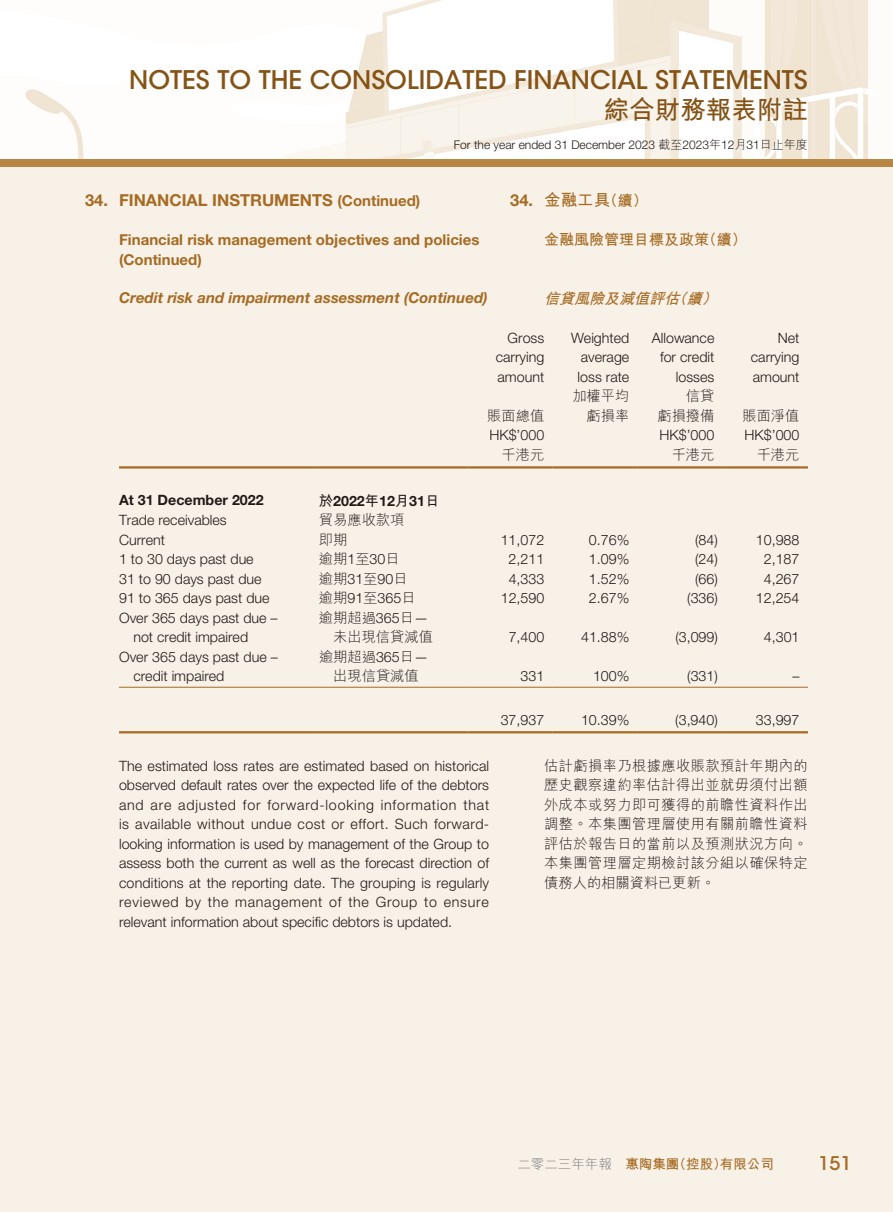
<style>
.page{position:relative;width:893px;height:1212px;background:#fff}
.page>*{position:absolute;margin:0;border:0;box-sizing:border-box;transform-origin:0 0}
.t1{font:500 25.5px "ITC Avant Garde Std";color:#845316}
.t2{font:700 25.5px "M Hei HK";color:#845316}
.t3{font:500 18.75px "ITC Avant Garde Std";color:#a66b23}
.t4{font:700 16.5px "Helvetica Neue LT Std";color:#a66b23}
.t5{font:700 16.5px "M Hei HK";color:#a66b23}
.t6{font:700 15px/19.5px "Helvetica Neue LT Std";color:#a66b23}
.t7{font:italic 700 15px "Helvetica Neue LT Std";color:#a66b23}
.t8{font:700 15px "M Hei HK";color:#a66b23}
.t9{font:italic 700 15px "M Hei HK";color:#a66b23}
.t10{font:300 14.25px/19.5px "Helvetica Neue LT Std";color:#231916;text-align:justify}
.t11{font:300 14.25px/19.5px "M Hei HK";color:#231916;text-align:right}
.t12{font:700 14.25px "Helvetica Neue LT Std";color:#231916}
.t13{font:700 13.5px "M Hei HK";color:#a66b23}
.t14{font:300 12px "Helvetica Neue LT Std";color:#231916}
.s1{font-family:"M Hei HK"}
.s2{font-size:15px}
.s3{font-family:"Helvetica Neue LT Std"}
.s4{font-weight:300;color:#7e7e7e}
</style>
<div class="page">
<div style="left:0;top:163px;width:893px;height:1049px;background:#f7f1e8"></div>
<img style="left:25px;top:0;width:843px;height:159px">
<div style="left:0;top:159px;width:893px;height:8px;background:#b88744"></div>
<hr style="left:119px;top:466px;width:200px;height:2px;background:#a66b23">
<hr style="left:319px;top:466px;width:149px;height:2px;background:#a66b23">
<hr style="left:468px;top:466px;width:85px;height:2px;background:#a66b23">
<hr style="left:553px;top:466px;width:85px;height:2px;background:#a66b23">
<hr style="left:638px;top:466px;width:85px;height:2px;background:#a66b23">
<hr style="left:723px;top:466px;width:85px;height:2px;background:#a66b23">
<hr style="left:119px;top:687px;width:200px;height:1px;background:#a66b23">
<hr style="left:319px;top:687px;width:149px;height:1px;background:#a66b23">
<hr style="left:468px;top:687px;width:85px;height:1px;background:#a66b23">
<hr style="left:553px;top:687px;width:85px;height:1px;background:#a66b23">
<hr style="left:638px;top:687px;width:85px;height:1px;background:#a66b23">
<hr style="left:723px;top:687px;width:85px;height:1px;background:#a66b23">
<hr style="left:119px;top:731px;width:200px;height:2px;background:#a66b23">
<hr style="left:319px;top:731px;width:149px;height:2px;background:#a66b23">
<hr style="left:468px;top:731px;width:85px;height:2px;background:#a66b23">
<hr style="left:553px;top:731px;width:85px;height:2px;background:#a66b23">
<hr style="left:638px;top:731px;width:85px;height:2px;background:#a66b23">
<hr style="left:723px;top:731px;width:85px;height:2px;background:#a66b23">
<h1 class="t1" style="left:129px;top:64px;width:680px">NOTES TO THE CONSOLIDATED FINANCIAL STATEMENTS</h1>
<h1 class="t2" style="left:604px;top:91px;width:205px">綜合財務報表附註</h1>
<p class="t14" style="left:454px;top:137px;width:356px">For the year ended 31 December 2023 <span class="s1">截至</span>2023<span class="s1">年</span>12<span class="s1">月</span>31<span class="s1">日止年度</span></p>
<p class="t4" style="left:85px;top:190px;width:337px">34. FINANCIAL INSTRUMENTS <span class="s2">(Continued)</span></p>
<p class="t6" style="left:119px;top:230px;width:362px">Financial risk management objectives and policies (Continued)</p>
<p class="t7" style="left:119px;top:288px;width:370px">Credit risk and impairment assessment (Continued)</p>
<p class="t5" style="left:510px;top:188px;width:139px"><span class="s3">34.</span> 金融工具<span class="s2">（續）</span></p>
<p class="t8" style="left:544px;top:229px;width:204px">金融風險管理目標及政策（續）</p>
<p class="t9" style="left:544px;top:287px;width:179px">信貸風險及減值評估（續）</p>
<p class="t10" style="left:496px;top:328px;width:50px;text-indent:12px">Gross carrying amount</p>
<p class="t10" style="left:578px;top:328px;width:53px;text-indent:-7px">Weighted average loss rate</p>
<p class="t10" style="left:652px;top:328px;width:64px;text-align:right">Allowance for credit losses</p>
<p class="t10" style="left:751px;top:328px;width:50px;text-indent:27px">Net carrying amount</p>
<p class="t11" style="left:487px;top:406px;width:58px">賬面總值</p>
<p class="t11" style="left:572px;top:386px;width:58px">加權平均虧損率</p>
<p class="t11" style="left:657px;top:386px;width:58px">信貸<br>虧損撥備</p>
<p class="t11" style="left:742px;top:406px;width:58px">賬面淨值</p>
<p class="t10" style="left:489px;top:425px;width:56px">HK$’000</p>
<p class="t10" style="left:659px;top:425px;width:56px">HK$’000</p>
<p class="t10" style="left:744px;top:425px;width:56px">HK$’000</p>
<p class="t11" style="left:502px;top:445px;width:44px">千港元</p>
<p class="t11" style="left:672px;top:445px;width:44px">千港元</p>
<p class="t11" style="left:757px;top:445px;width:44px">千港元</p>
<p class="t12" style="left:119px;top:491px;width:146px">At 31 December 2022</p>
<p class="t12" style="left:319px;top:492px;width:122px"><span class="s1">於</span>2022<span class="s1">年</span>12<span class="s1">月</span>31<span class="s1">日</span></p>
<p class="t10" style="left:119px;top:510px;width:109px">Trade receivables</p>
<p class="t11" style="left:319px;top:510px;width:87px">貿易應收款項</p>
<p class="t10" style="left:119px;top:530px;width:47px">Current</p>
<p class="t11" style="left:319px;top:529px;width:30px">即期</p>
<p class="t10" style="left:501px;top:530px;width:45px">11,072</p>
<p class="t10" style="left:589px;top:530px;width:42px">0.76%</p>
<p class="t10" style="left:695px;top:530px;width:24px">(84)</p>
<p class="t10" style="left:756px;top:530px;width:45px">10,988</p>
<p class="t10" style="left:119px;top:549px;width:136px">1 to 30 days past due</p>
<p class="t11" style="left:319px;top:549px;width:82px">逾期<span class="s3">1</span>至<span class="s3">30</span>日</p>
<p class="t10" style="left:509px;top:549px;width:37px">2,211</p>
<p class="t10" style="left:589px;top:549px;width:42px">1.09%</p>
<p class="t10" style="left:695px;top:549px;width:24px">(24)</p>
<p class="t10" style="left:764px;top:549px;width:37px">2,187</p>
<p class="t10" style="left:119px;top:569px;width:144px">31 to 90 days past due</p>
<p class="t11" style="left:319px;top:568px;width:90px">逾期<span class="s3">31</span>至<span class="s3">90</span>日</p>
<p class="t10" style="left:509px;top:569px;width:37px">4,333</p>
<p class="t10" style="left:589px;top:569px;width:42px">1.52%</p>
<p class="t10" style="left:695px;top:569px;width:24px">(66)</p>
<p class="t10" style="left:764px;top:569px;width:37px">4,267</p>
<p class="t10" style="left:119px;top:588px;width:152px">91 to 365 days past due</p>
<p class="t10" style="left:319px;top:588px;width:98px"><span class="s1">逾期</span>91<span class="s1">至</span>365<span class="s1">日</span></p>
<p class="t10" style="left:501px;top:588px;width:45px">12,590</p>
<p class="t10" style="left:589px;top:588px;width:42px">2.67%</p>
<p class="t10" style="left:687px;top:588px;width:32px">(336)</p>
<p class="t10" style="left:756px;top:588px;width:45px">12,254</p>
<p class="t10" style="left:133px;top:608px;width:146px;text-indent:-14px">Over 365 days past due – not credit impaired</p>
<p class="t11" style="left:333px;top:607px;width:101px;text-align:left;text-indent:-14px">逾期超過<span class="s3">365</span>日<span class="s3">—</span>未出現信貸減值</p>
<p class="t10" style="left:509px;top:627px;width:37px">7,400</p>
<p class="t10" style="left:581px;top:627px;width:50px">41.88%</p>
<p class="t10" style="left:675px;top:627px;width:44px">(3,099)</p>
<p class="t10" style="left:764px;top:627px;width:37px">4,301</p>
<p class="t10" style="left:133px;top:647px;width:146px;text-indent:-14px">Over 365 days past due – credit impaired</p>
<p class="t11" style="left:319px;top:646px;width:111px;text-align:center">逾期超過<span class="s3">365</span>日<span class="s3">—</span>出現信貸減值</p>
<p class="t10" style="left:521px;top:666px;width:25px">331</p>
<p class="t10" style="left:593px;top:666px;width:38px">100%</p>
<p class="t10" style="left:687px;top:666px;width:32px">(331)</p>
<p class="t10" style="left:792px;top:666px;width:9px">–</p>
<p class="t10" style="left:501px;top:710px;width:45px">37,937</p>
<p class="t10" style="left:581px;top:710px;width:50px">10.39%</p>
<p class="t10" style="left:675px;top:710px;width:44px">(3,940)</p>
<p class="t10" style="left:756px;top:710px;width:45px">33,997</p>
<p class="t10" style="left:119px;top:755px;width:372px">The estimated loss rates are estimated based on historical observed default rates over the expected life of the debtors and are adjusted for forward-looking information that is available without undue cost or effort. Such forward&shy;looking information is used by management of the Group to assess both the current as well as the forecast direction of conditions at the reporting date. The grouping is regularly reviewed by the management of the Group to ensure relevant information about specific debtors is updated.</p>
<p class="t11" style="left:544px;top:755px;width:265px;text-align:justify">估計虧損率乃根據應收賬款預計年期內的歷史觀察違約率估計得出並就毋須付出額外成本或努力即可獲得的前瞻性資料作出調整。本集團管理層使用有關前瞻性資料評估於報告日的當前以及預測狀況方向。本集團管理層定期檢討該分組以確保特定債務人的相關資料已更新。</p>
<p class="t13" style="left:517px;top:1154px;width:258px"><span class="s4">二零二三年年報</span> 惠陶集團（控股）有限公司</p>
<h2 class="t3" style="left:819px;top:1152px;width:35px">151</h2>
</div>
